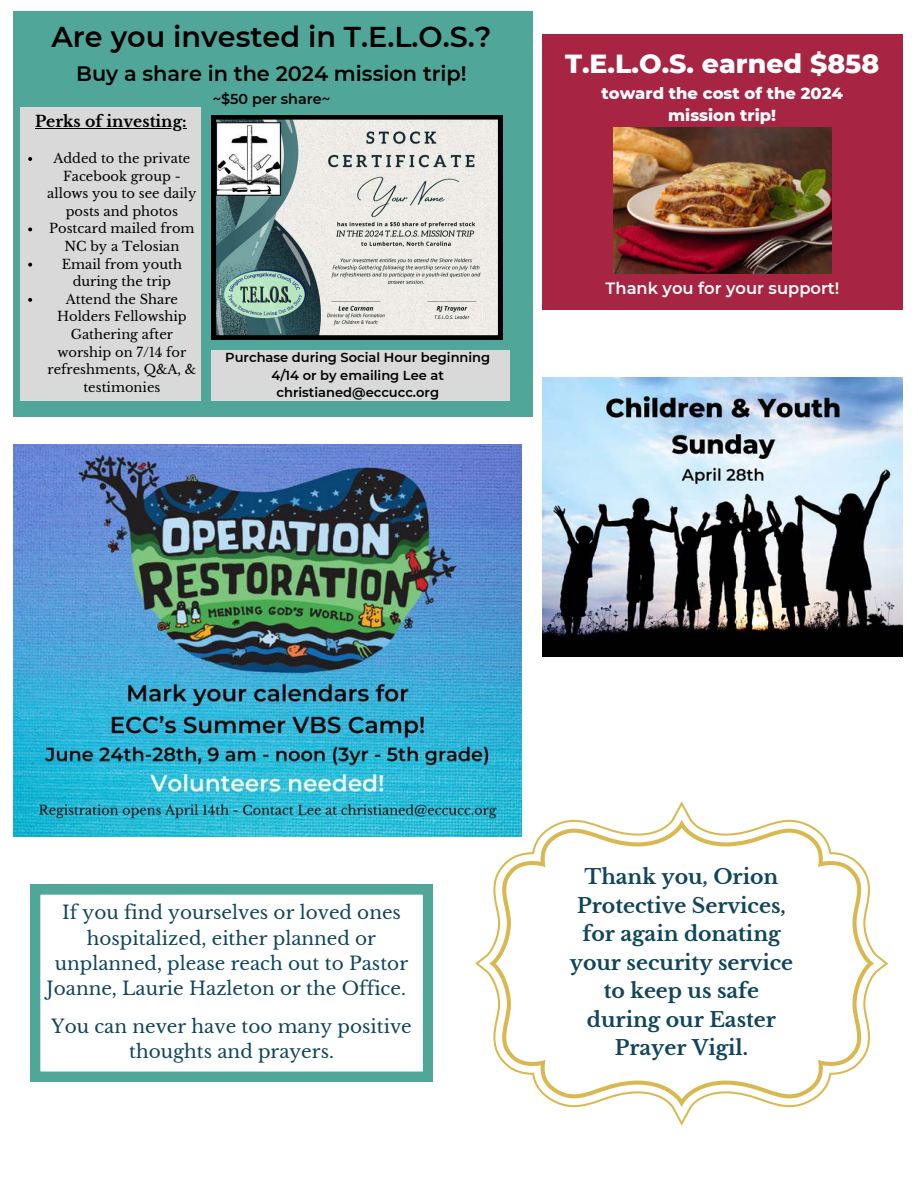
<style>
.page{position:relative;width:918px;height:1188px;background:#fff}
.page>*{position:absolute;margin:0;border:0;box-sizing:border-box;transform-origin:0 0}
.t1{font:600 28.65px "Montserrat";color:#000}
.t2{font:800 26.7px "Montserrat";color:#fff}
.t3{font:600 20.85px "Montserrat";color:#000}
.t4{font:700 20.4px/28.5px "Libre Baskerville";color:#10455b;text-align:center}
.t5{font:18.45px/25.2px "Libre Baskerville";color:#10455b;text-align:center}
.t6{font:800 16.35px/22.5px "Montserrat";color:#fff;text-align:center}
.t7{font:600 16.35px "Montserrat";color:#fff}
.t8{font:700 15.6px "Libre Baskerville";color:#000}
.t9{font:600 14.4px "Montserrat";color:#000}
.t10{font:13.05px/17.5px "Libre Baskerville";color:#000;text-align:center}
.t11{font:600 13.05px/17.5px "Montserrat";color:#000;text-align:center}
</style>
<div class="page">
<div style="left:543px;top:34px;width:360px;height:276px;background:#a82443"></div>
<img style="left:613px;top:128px;width:219px;height:145px">
<div style="left:13px;top:11px;width:520px;height:406px;background:#51a69a"></div>
<svg style="left:212px;top:115px;width:290px;height:225px;background:#b2b9b5"></svg>
<div style="left:20px;top:107px;width:181px;height:293px;background:#d9d9d9"></div>
<div style="left:212px;top:351px;width:298px;height:50px;background:#d9d9d9"></div>
<hr style="left:35px;top:128px;width:152px;height:1px;background:#000">
<svg style="left:28px;top:157px;width:4px;height:4px"></svg>
<svg style="left:28px;top:227px;width:4px;height:4px"></svg>
<svg style="left:28px;top:263px;width:4px;height:4px"></svg>
<svg style="left:28px;top:298px;width:4px;height:4px"></svg>
<img style="left:13px;top:444px;width:509px;height:393px">
<img style="left:543px;top:377px;width:360px;height:279px">
<svg style="left:475px;top:801px;width:413px;height:325px"></svg>
<svg style="left:30px;top:885px;width:403px;height:197px"></svg>
<h6 class="t1" style="left:51px;top:19px;width:442px">Are you invested in T.E.L.O.S.?</h6>
<p class="t3" style="left:76px;top:61px;width:392px">Buy a share in the 2024 mission trip!</p>
<p class="t9" style="left:213px;top:90px;width:119px">~$50 per share~</p>
<p class="t8" style="left:35px;top:112px;width:153px">Perks of investing:</p>
<p class="t10" style="left:47px;top:150px;width:151px">Added to the private<br>Facebook group - allows you to see daily posts and photos</p>
<p class="t10" style="left:49px;top:220px;width:147px">Postcard mailed from<br>NC by a Telosian</p>
<p class="t10" style="left:62px;top:255px;width:122px">Email from youth during the trip</p>
<p class="t10" style="left:47px;top:290px;width:150px">Attend the Share<br>Holders Fellowship<br>Gathering after worship on 7/14 for refreshments, Q&amp;A, &amp; testimonies</p>
<h2 class="t11" style="left:225px;top:349px;width:267px">Purchase during Social Hour beginning<br>4/14 or by emailing Lee at christianed@eccucc.org</h2>
<h1 class="t2" style="left:565px;top:47px;width:316px">T.E.L.O.S. earned $858</h1>
<h1 class="t6" style="left:602px;top:81px;width:243px">toward the cost of the 2024 mission trip!</h1>
<p class="t7" style="left:606px;top:279px;width:235px">Thank you for your support!</p>
<p class="t5" style="left:46px;top:900px;width:363px">If you find yourselves or loved ones hospitalized, either planned or unplanned, please reach out to Pastor Joanne, Laurie Hazleton or the Office.</p>
<h4 class="t5" style="left:51px;top:1014px;width:362px">You can never have too many positive thoughts and prayers.</h4>
<p class="t4" style="left:570px;top:863px;width:225px">Thank you, Orion<br>Protective Services, for again donating your security service to keep us safe during our Easter<br>Prayer Vigil.</p>
</div>
